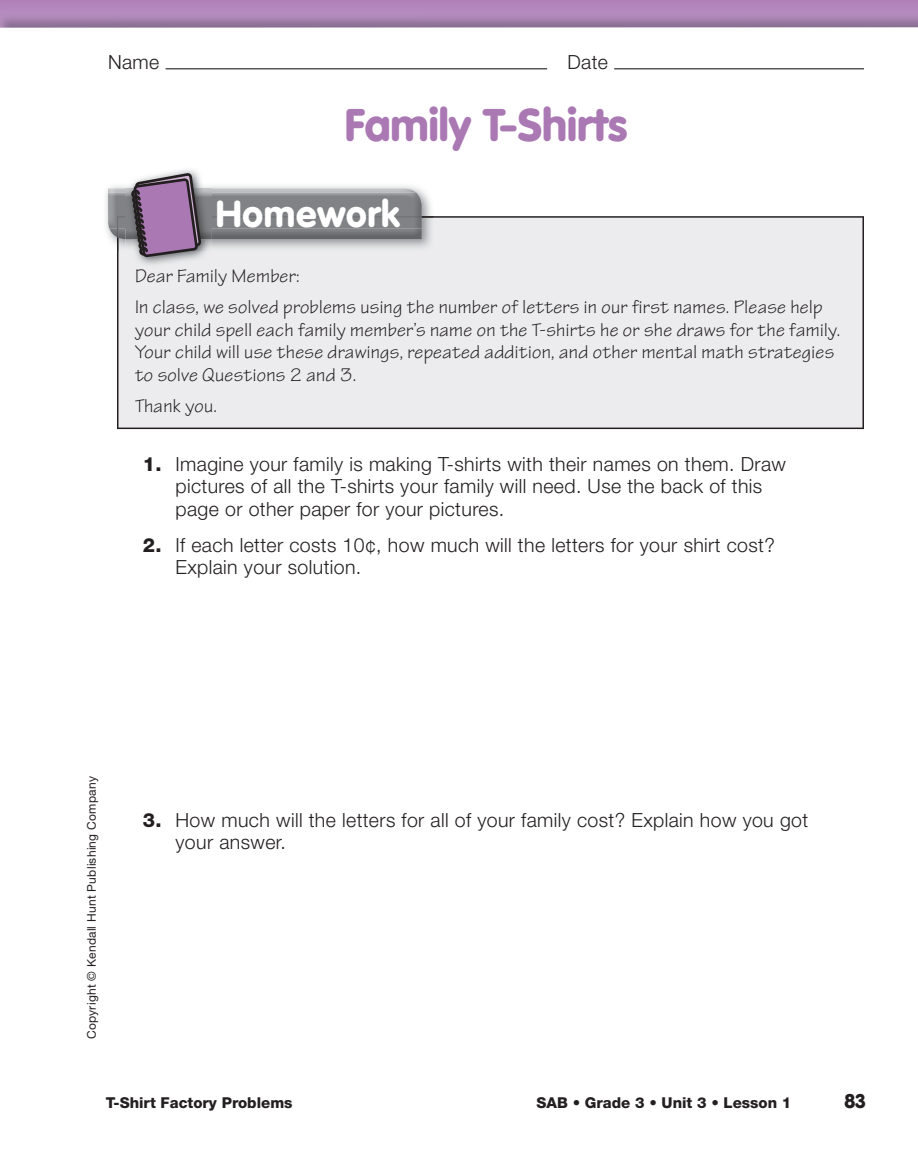
<style>
.page{position:relative;width:918px;height:1176px;background:#fff}
.page>*{position:absolute;margin:0;border:0;box-sizing:border-box;transform-origin:0 0}
.t1{font:900 45px "VAG Rounded Std";color:#aa78b3}
.t2{font:900 36.9px "VAG Rounded Std";letter-spacing:.02em;color:#fff}
.t3{font:300 19.5px/22.5px "Helvetica Neue";letter-spacing:.02em;color:#231f20}
.t4{font:19.5px/22.5px "Tekton Pro";letter-spacing:.02em;color:#231f20}
.t5{font:900 19.5px "VAG Rounded Std";color:#231f20}
.t6{font:800 15px "Helvetica Neue";color:#231f20}
.t7{font:12px "Helvetica Neue";letter-spacing:.02em;color:#231f20}
.s1{font-weight:800}
</style>
<div class="page">
<div style="left:0;top:0;width:918px;height:13px;background:#b386bc"></div>
<hr style="left:166px;top:68px;width:381px;height:1px;background:#231f20">
<hr style="left:614px;top:68px;width:250px;height:1px;background:#231f20">
<div style="left:117px;top:216px;width:747px;height:213px;background:#ececee"></div>
<img style="left:106px;top:186px;width:325px;height:59px">
<img style="left:118px;top:217px;width:316px;height:34px">
<img style="left:108px;top:188px;width:308px;height:4px">
<img style="left:118px;top:229px;width:304px;height:10px">
<svg style="left:109px;top:229px;width:10px;height:9px"></svg>
<img style="left:108px;top:192px;width:314px;height:37px">
<img style="left:117px;top:216px;width:305px;height:13px">
<img style="left:118px;top:217px;width:304px;height:12px">
<img style="left:125px;top:169px;width:86px;height:47px">
<img style="left:125px;top:216px;width:86px;height:51px">
<svg style="left:129px;top:171px;width:74px;height:88px;background:#937998"></svg>
<p class="t3" style="left:108px;top:53px;width:53px">Name</p>
<p class="t3" style="left:567px;top:53px;width:42px">Date</p>
<h1 class="t1" style="left:345px;top:106px;width:284px">Family T-Shirts</h1>
<h2 class="t2" style="left:216px;top:198px;width:185px">Homework</h2>
<p class="t4" style="left:135px;top:261px;width:689px;line-height:31.5px">Dear Family Member:<br>In class, we solved problems using the number of letters in our first names. Please help</p>
<p class="t4" style="left:135px;top:320px;width:707px">your child spell each family member’s name on the T-shirts he or she draws for the family.<br>Your child will use these drawings, repeated addition, and other mental math strategies to solve Questions 2 and 3.</p>
<p class="t4" style="left:135px;top:396px;width:84px">Thank you.</p>
<p class="t3" style="left:175px;top:454px;width:612px;text-indent:-33px"><span class="s1">1.</span> Imagine your family is making T-shirts with their names on them. Draw pictures of all the T-shirts your family will need. Use the back of this page or other paper for your pictures.</p>
<p class="t3" style="left:175px;top:535px;width:601px;text-indent:-33px"><span class="s1">2.</span> If each letter costs 10¢, how much will the letters for your shirt cost?<br>Explain your solution.</p>
<p class="t7" style="left:87px;top:1038px;width:264px;rotate:-90deg">Copyright © Kendall Hunt Publishing Company</p>
<p class="t3" style="left:175px;top:810px;width:634px;text-indent:-33px"><span class="s1">3.</span> How much will the letters for all of your family cost? Explain how you got your answer.</p>
<p class="t6" style="left:106px;top:1097px;width:188px">T-Shirt Factory Problems</p>
<p class="t6" style="left:537px;top:1097px;width:256px">SAB • Grade 3 • Unit 3 • Lesson 1</p>
<p class="t5" style="left:845px;top:1092px;width:22px">83</p>
</div>
